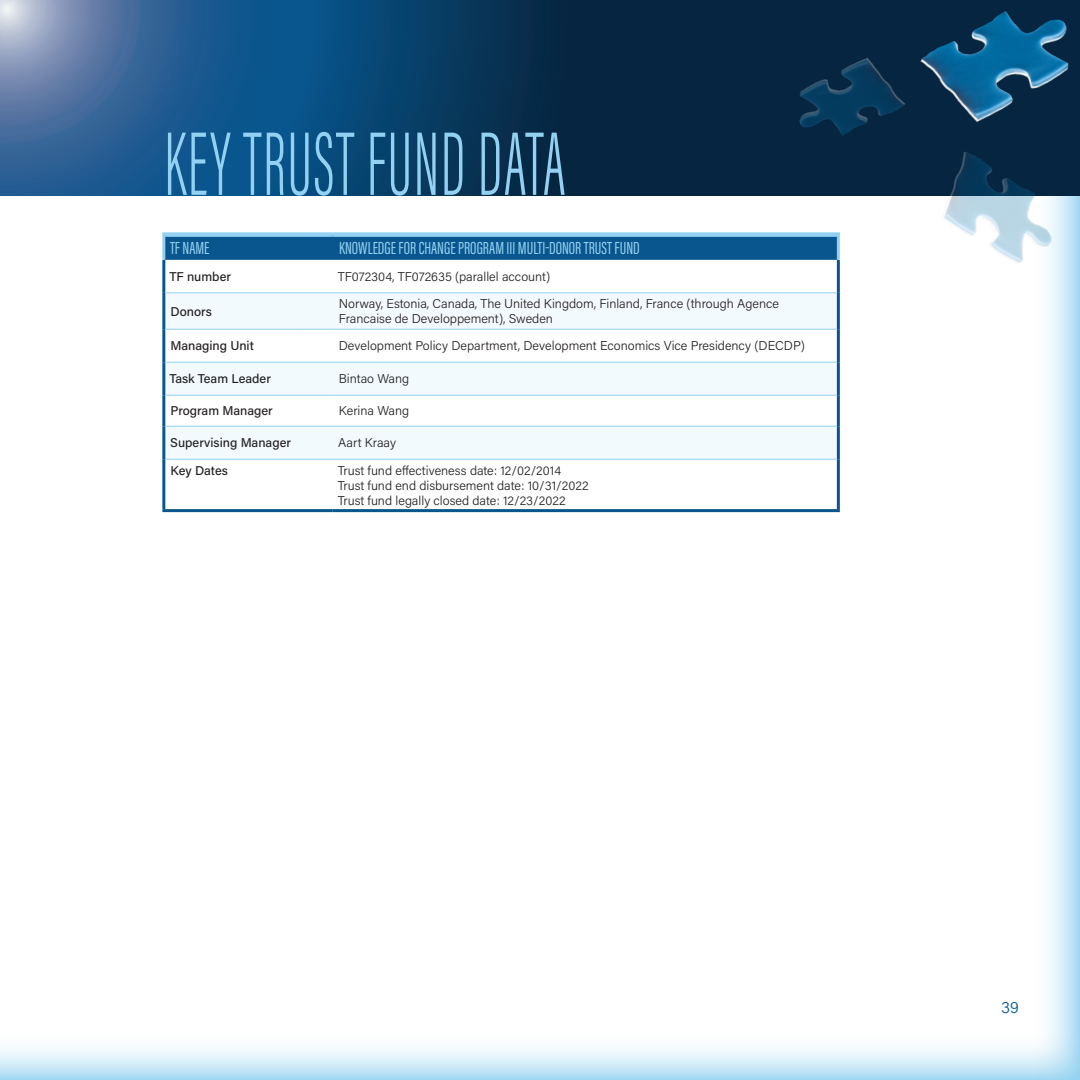
<style>
.page{position:relative;width:1080px;height:1080px;background:#fff}
.page>*{position:absolute;margin:0;border:0;box-sizing:border-box;transform-origin:0 0}
.t1{font:300 93.15px "Acumin Pro Extra Cond";letter-spacing:.025em;color:#92d1f1;scale:.74 1}
.t2{font:18px "Acumin Pro Extra Cond";color:#92d1f1}
.t3{font:300 16.5px "Acumin Pro";color:#09558d}
.t4{font:300 12.75px/15px "Acumin Pro";color:#231f20}
.t5{font:500 12.75px "Acumin Pro";color:#231f20}
</style>
<div class="page">
<div style="left:0;top:1035px;width:1080px;height:45px;background:linear-gradient(to bottom,#fff,#b0ddf4)"></div>
<svg style="left:1035px;top:195px;width:45px;height:885px"></svg>
<svg style="left:0;top:0;width:1080px;height:195px"></svg>
<img style="left:907px;top:0;width:173px;height:135px">
<img style="left:907px;top:123px;width:164px;height:174px">
<img style="left:790px;top:50px;width:122px;height:90px">
<div style="left:165px;top:237px;width:672px;height:23px;background:#09558d"></div>
<svg style="left:165px;top:294px;width:672px;height:165px;fill:#f3fafd"></svg>
<hr style="left:162px;top:260px;width:3px;height:33px;background:#09558d">
<hr style="left:837px;top:260px;width:3px;height:33px;background:#09558d">
<hr style="left:162px;top:293px;width:3px;height:36px;background:#09558d">
<hr style="left:837px;top:293px;width:3px;height:36px;background:#09558d">
<hr style="left:162px;top:329px;width:3px;height:33px;background:#09558d">
<hr style="left:837px;top:329px;width:3px;height:33px;background:#09558d">
<hr style="left:162px;top:362px;width:3px;height:33px;background:#09558d">
<hr style="left:837px;top:362px;width:3px;height:33px;background:#09558d">
<hr style="left:162px;top:395px;width:3px;height:31px;background:#09558d">
<hr style="left:837px;top:395px;width:3px;height:31px;background:#09558d">
<hr style="left:162px;top:426px;width:3px;height:33px;background:#09558d">
<hr style="left:837px;top:426px;width:3px;height:33px;background:#09558d">
<hr style="left:162px;top:459px;width:3px;height:50px;background:#09558d">
<hr style="left:837px;top:459px;width:3px;height:50px;background:#09558d">
<hr style="left:162px;top:509px;width:170px;height:3px;background:#09558d">
<hr style="left:332px;top:509px;width:508px;height:3px;background:#09558d">
<div style="left:162px;top:232px;width:170px;height:5px;background:#92d1f1"></div>
<div style="left:332px;top:232px;width:508px;height:5px;background:#92d1f1"></div>
<hr style="left:162px;top:237px;width:3px;height:23px;background:#92d1f1">
<hr style="left:837px;top:237px;width:3px;height:23px;background:#92d1f1">
<hr style="left:165px;top:293px;width:167px;height:1px;background:#92d1f1">
<hr style="left:332px;top:293px;width:505px;height:1px;background:#92d1f1">
<hr style="left:165px;top:329px;width:167px;height:1px;background:#92d1f1">
<hr style="left:332px;top:329px;width:505px;height:1px;background:#92d1f1">
<hr style="left:165px;top:362px;width:167px;height:1px;background:#92d1f1">
<hr style="left:332px;top:362px;width:505px;height:1px;background:#92d1f1">
<hr style="left:165px;top:395px;width:167px;height:1px;background:#92d1f1">
<hr style="left:332px;top:395px;width:505px;height:1px;background:#92d1f1">
<hr style="left:165px;top:426px;width:167px;height:1px;background:#92d1f1">
<hr style="left:332px;top:426px;width:505px;height:1px;background:#92d1f1">
<hr style="left:165px;top:459px;width:167px;height:1px;background:#92d1f1">
<hr style="left:332px;top:459px;width:505px;height:1px;background:#92d1f1">
<h1 class="t1" style="left:164px;top:108px;width:544px">KEY TRUST FUND DATA</h1>
<h2 class="t2" style="left:170px;top:237px;width:41px">TF NAME</h2>
<h2 class="t2" style="left:339px;top:237px;width:302px">KNOWLEDGE FOR CHANGE PROGRAM III MULTI-DONOR TRUST FUND</h2>
<p class="t5" style="left:169px;top:268px;width:63px">TF number</p>
<p class="t4" style="left:338px;top:269px;width:214px">TF072304, TF072635 (parallel account)</p>
<p class="t5" style="left:171px;top:302px;width:43px">Donors</p>
<p class="t4" style="left:339px;top:296px;width:442px">Norway, Estonia, Canada, The United Kingdom, Finland, France (through Agence<br>Francaise de Developpement), Sweden</p>
<p class="t5" style="left:171px;top:337px;width:85px">Managing Unit</p>
<p class="t4" style="left:339px;top:338px;width:468px">Development Policy Department, Development Economics Vice Presidency (DECDP)</p>
<p class="t5" style="left:169px;top:370px;width:103px">Task Team Leader</p>
<p class="t4" style="left:339px;top:371px;width:72px">Bintao Wang</p>
<p class="t5" style="left:171px;top:402px;width:104px">Program Manager</p>
<p class="t4" style="left:339px;top:403px;width:72px">Kerina Wang</p>
<p class="t5" style="left:170px;top:434px;width:122px">Supervising Manager</p>
<p class="t4" style="left:338px;top:435px;width:60px">Aart Kraay</p>
<p class="t5" style="left:171px;top:461px;width:59px">Key Dates</p>
<p class="t4" style="left:338px;top:462px;width:253px">Trust fund effectiveness date: 12/02/2014<br>Trust fund end disbursement date: 10/31/2022<br>Trust fund legally closed date: 12/23/2022</p>
<p class="t3" style="left:1001px;top:996px;width:19px">39</p>
</div>
